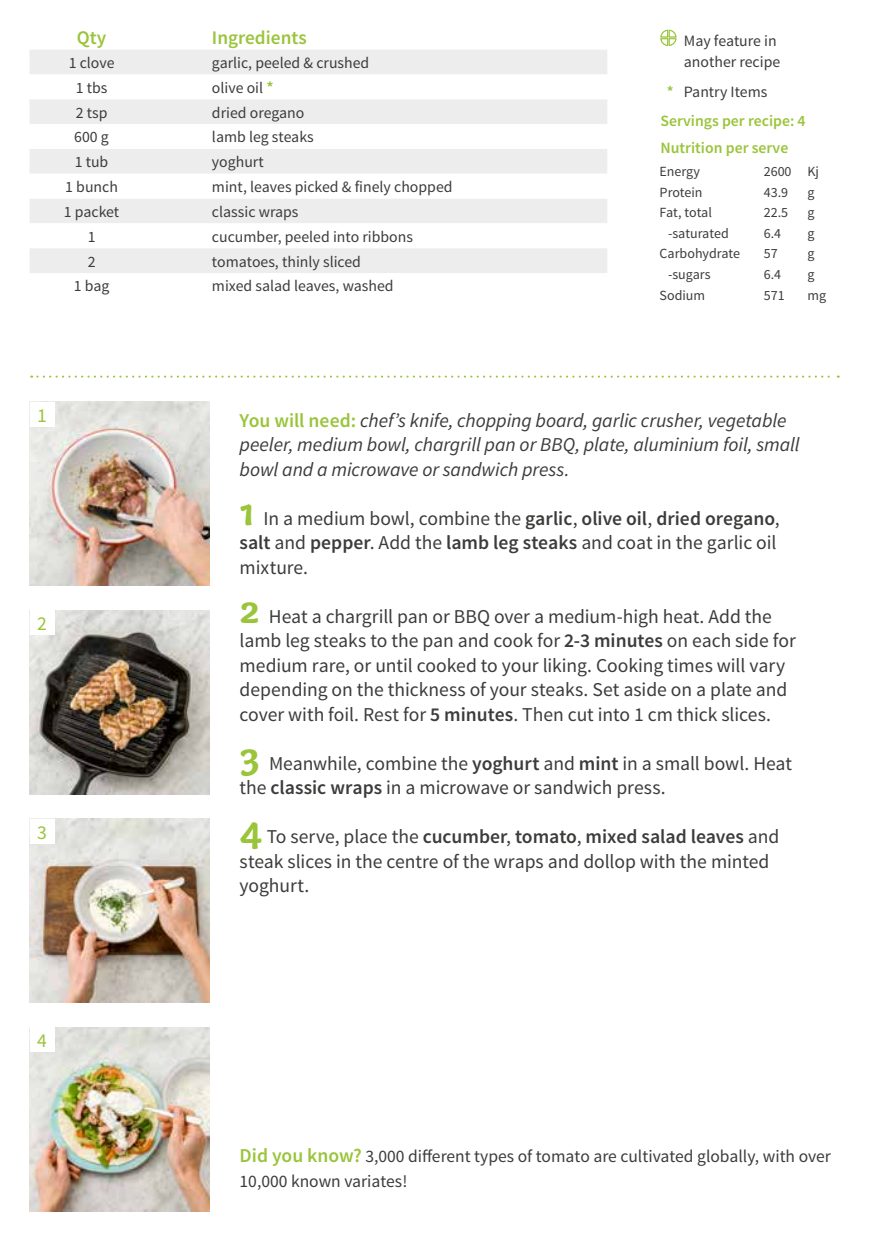
<style>
.page{position:relative;width:869px;height:1241px;background:#fff}
.page>*{position:absolute;margin:0;border:0;box-sizing:border-box;transform-origin:0 0}
.t1{font:19.6px/24.5px "Source Sans Pro";letter-spacing:-.005em;color:#3c3c3b}
.t2{font:italic 19.6px/24.5px "Source Sans Pro";letter-spacing:-.005em;color:#3c3c3b}
.t3{font:19.6px "Source Sans Pro";color:#9ac43a}
.t4{font:600 19.25px "Source Sans Pro";color:#9ac43a}
.t5{font:17.5px/24.5px "Source Sans Pro";color:#3c3c3b}
.t6{font:15.75px/21px "Source Sans Pro";color:#3c3c3b}
.t7{font:600 15.75px/29.8px "Source Sans Pro";color:#9ac43a}
.t8{font:14px "Source Sans Pro";color:#3c3c3b}
.s1{font-weight:600;font-size:16.45px;color:#9ac43a}
.s2{font-weight:400;color:#3c3c3b}
.s3{font-weight:600;font-style:normal;color:#9ac43a}
.s4{font-family:"Capucine Basic";font-weight:700;font-size:41.12px;color:#9ac43a}
.s5{font-weight:600}
.s6{font-weight:600;font-size:19.6px;color:#9ac43a}
</style>
<div class="page">
<img style="left:30px;top:818px;width:180px;height:184px">
<img style="left:30px;top:402px;width:180px;height:183px">
<img style="left:30px;top:610px;width:180px;height:184px">
<img style="left:30px;top:1027px;width:180px;height:184px">
<svg style="left:31px;top:375px;width:807px;height:2px"></svg>
<div style="left:30px;top:402px;width:25px;height:25px;background:#fff"></div>
<div style="left:30px;top:610px;width:25px;height:25px;background:#fff"></div>
<div style="left:30px;top:1027px;width:25px;height:25px;background:#fff"></div>
<div style="left:30px;top:818px;width:25px;height:25px;background:#fff"></div>
<div style="left:30px;top:50px;width:577px;height:24px;background:#ededed"></div>
<svg style="left:30px;top:99px;width:577px;height:174px;fill:#ededed"></svg>
<svg style="left:660px;top:29px;width:16px;height:17px"></svg>
<p class="t4" style="left:77px;top:26px;width:31px">Qty</p>
<p class="t4" style="left:212px;top:26px;width:96px">Ingredients</p>
<p class="t6" style="left:69px;top:52px;width:47px">1 clove</p>
<p class="t6" style="left:212px;top:52px;width:159px">garlic, peeled &amp; crushed</p>
<p class="t6" style="left:76px;top:77px;width:33px">1 tbs</p>
<p class="t6" style="left:212px;top:78px;width:63px">olive oil <span class="s1">*</span></p>
<p class="t6" style="left:76px;top:102px;width:33px">2 tsp</p>
<p class="t6" style="left:212px;top:102px;width:94px">dried oregano</p>
<p class="t6" style="left:74px;top:127px;width:36px">600 g</p>
<p class="t6" style="left:212px;top:127px;width:103px">lamb leg steaks</p>
<p class="t6" style="left:75px;top:152px;width:35px">1 tub</p>
<p class="t6" style="left:212px;top:152px;width:53px">yoghurt</p>
<p class="t6" style="left:65px;top:176px;width:54px">1 bunch</p>
<p class="t6" style="left:212px;top:176px;width:242px">mint, leaves picked &amp; finely chopped</p>
<p class="t6" style="left:64px;top:201px;width:57px">1 packet</p>
<p class="t6" style="left:212px;top:201px;width:88px">classic wraps</p>
<p class="t6" style="left:88px;top:226px;width:9px">1</p>
<p class="t6" style="left:212px;top:226px;width:202px">cucumber, peeled into ribbons</p>
<p class="t6" style="left:88px;top:251px;width:9px">2</p>
<p class="t6" style="left:212px;top:251px;width:150px">tomatoes, thinly sliced</p>
<p class="t6" style="left:74px;top:276px;width:37px">1 bag</p>
<p class="t6" style="left:212px;top:276px;width:183px">mixed salad leaves, washed</p>
<p class="t6" style="left:683px;top:30px;width:98px">May feature in another recipe</p>
<p class="t7" style="left:660px;top:77px;width:147px;text-indent:6px">* <span class="s2">Pantry Items<br></span>Servings per recipe: 4</p>
<p class="t7" style="left:660px;top:133px;width:129px">Nutrition per serve</p>
<p class="t8" style="left:659px;top:163px;width:42px">Energy</p>
<p class="t8" style="left:763px;top:163px;width:57px">2600 Kj</p>
<p class="t8" style="left:659px;top:183px;width:45px">Protein</p>
<p class="t8" style="left:763px;top:183px;width:26px">43.9</p>
<p class="t8" style="left:807px;top:183px;width:9px">g</p>
<p class="t8" style="left:659px;top:204px;width:54px">Fat, total</p>
<p class="t8" style="left:763px;top:204px;width:26px">22.5</p>
<p class="t8" style="left:807px;top:204px;width:9px">g</p>
<p class="t8" style="left:667px;top:224px;width:62px">-saturated</p>
<p class="t8" style="left:763px;top:224px;width:19px">6.4</p>
<p class="t8" style="left:807px;top:224px;width:9px">g</p>
<p class="t8" style="left:659px;top:245px;width:82px">Carbohydrate</p>
<p class="t8" style="left:763px;top:245px;width:15px">57</p>
<p class="t8" style="left:807px;top:245px;width:9px">g</p>
<p class="t8" style="left:667px;top:265px;width:44px">-sugars</p>
<p class="t8" style="left:763px;top:265px;width:19px">6.4</p>
<p class="t8" style="left:807px;top:265px;width:9px">g</p>
<p class="t8" style="left:659px;top:287px;width:47px">Sodium</p>
<p class="t8" style="left:763px;top:287px;width:22px">571</p>
<p class="t8" style="left:807px;top:287px;width:20px">mg</p>
<p class="t3" style="left:37px;top:403px;width:11px">1</p>
<p class="t3" style="left:37px;top:611px;width:11px">2</p>
<p class="t3" style="left:37px;top:819px;width:11px">3</p>
<p class="t2" style="left:239px;top:408px;width:561px"><span class="s3">You will need:</span> chef’s knife, chopping board, garlic crusher, vegetable peeler, medium bowl, chargrill pan or BBQ, plate, aluminium foil, small bowl and a microwave or sandwich press.</p>
<p class="t1" style="left:239px;top:506px;width:541px"><span class="s4">1</span> In a medium bowl, combine the <span class="s5">garlic</span>, <span class="s5">olive oil</span>, <span class="s5">dried oregano</span>, <span class="s5">salt</span> and <span class="s5">pepper</span>. Add the <span class="s5">lamb leg steaks</span> and coat in the garlic oil mixture.</p>
<p class="t1" style="left:239px;top:604px;width:557px"><span class="s4">2</span> Heat a chargrill pan or BBQ over a medium-high heat. Add the lamb leg steaks to the pan and cook for <span class="s5">2-3 minutes</span> on each side for medium rare, or until cooked to your liking. Cooking times will vary depending on the thickness of your steaks. Set aside on a plate and cover with foil. Rest for <span class="s5">5 minutes</span>. Then cut into 1 cm thick slices.</p>
<p class="t1" style="left:239px;top:751px;width:553px"><span class="s4">3</span> Meanwhile, combine the <span class="s5">yoghurt</span> and <span class="s5">mint</span> in a small bowl. Heat the <span class="s5">classic wraps</span> in a microwave or sandwich press.</p>
<p class="t1" style="left:239px;top:824px;width:541px"><span class="s4">4</span> To serve, place the <span class="s5">cucumber</span>, <span class="s5">tomato</span>, <span class="s5">mixed salad leaves</span> and steak slices in the centre of the wraps and dollop with the minted yoghurt.</p>
<p class="t3" style="left:37px;top:1028px;width:11px">4</p>
<p class="t5" style="left:239px;top:1144px;width:592px"><span class="s6">Did you know?</span> 3,000 different types of tomato are cultivated globally, with over<br>10,000 known variates!</p>
</div>
